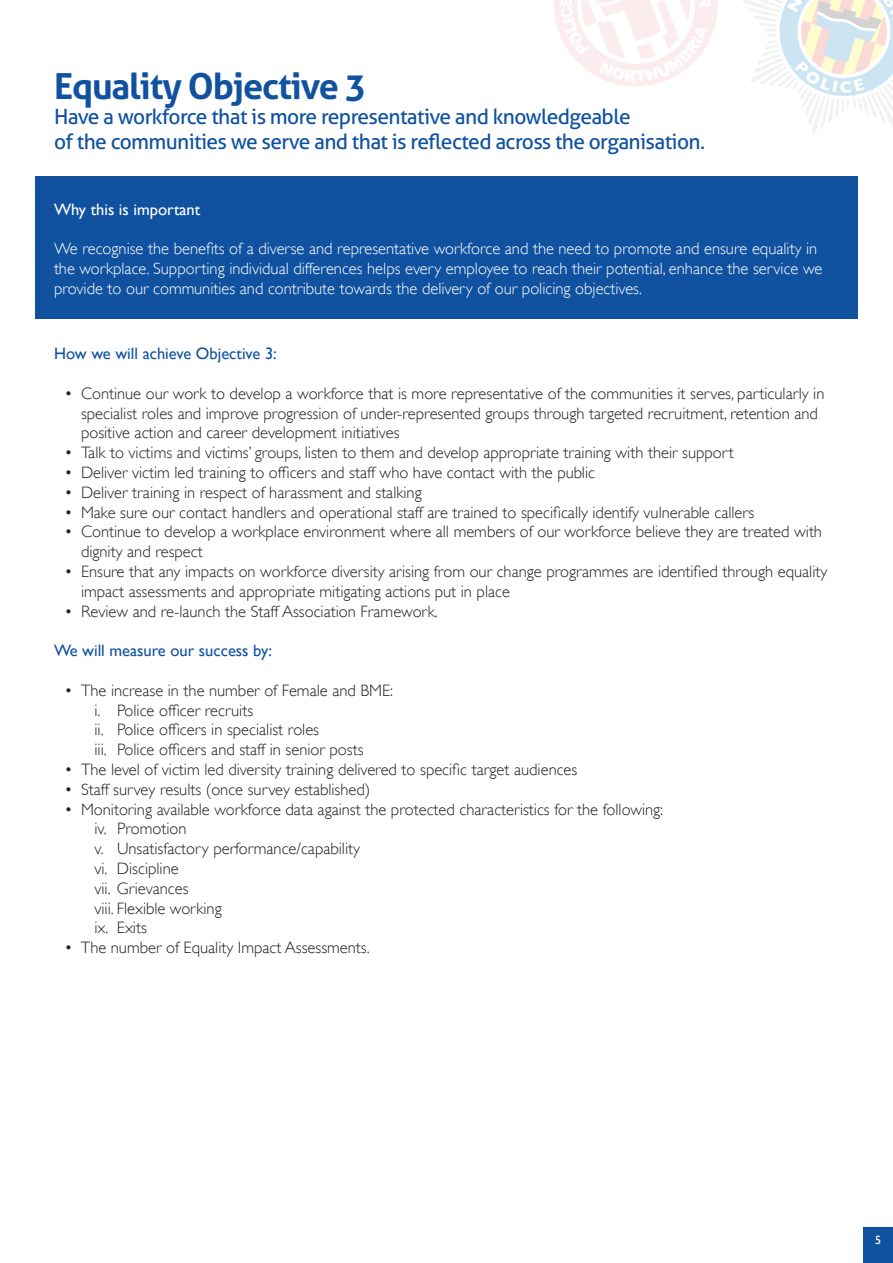
<style>
.page{position:relative;width:893px;height:1263px;background:#fff}
.page>*{position:absolute;margin:0;border:0;box-sizing:border-box;transform-origin:0 0}
.t1{font:700 36px "Aller";letter-spacing:-.03em;color:#1052a0}
.t2{font:21px/25.2px "Aller";letter-spacing:-.03em;color:#1052a0}
.t3{font:300 16.5px/19.8px "Gill Sans";color:#231f20}
.t4{font:300 16.5px/19.8px "Gill Sans";color:#fff}
.t5{font:16.5px "Gill Sans";color:#1052a0}
.t6{font:16.5px "Gill Sans";color:#fff}
.t7{font:12px "Gill Sans";color:#fff}
</style>
<div class="page">
<svg style="left:554px;top:0;width:164px;height:86px"></svg>
<svg style="left:743px;top:0;width:150px;height:133px"></svg>
<div style="left:35px;top:176px;width:822px;height:143px;background:#1052a0"></div>
<div style="left:863px;top:1228px;width:30px;height:35px;background:#1052a0"></div>
<h1 class="t1" style="left:54px;top:64px;width:314px">Equality Objective 3</h1>
<p class="t2" style="left:54px;top:104px;width:652px">Have a workforce that is more representative and knowledgeable<br>of the communities we serve and that is reflected across the organisation.</p>
<p class="t6" style="left:54px;top:200px;width:148px">Why this is important</p>
<p class="t4" style="left:54px;top:238px;width:770px">We recognise the benefits of a diverse and representative workforce and the need to promote and ensure equality in the workplace. Supporting individual differences helps every employee to reach their potential, enhance the service we provide to our communities and contribute towards the delivery of our policing objectives.</p>
<p class="t5" style="left:54px;top:344px;width:224px">How we will achieve Objective 3:</p>
<p class="t3" style="left:81px;top:383px;width:745px;text-indent:-16px">• Continue our work to develop a workforce that is more representative of the communities it serves, particularly in specialist roles and improve progression of under-represented groups through targeted recruitment, retention and positive action and career development initiatives</p>
<p class="t3" style="left:64px;top:442px;width:671px">• Talk to victims and victims’ groups, listen to them and develop appropriate training with their support</p>
<p class="t3" style="left:64px;top:462px;width:532px">• Deliver victim led training to officers and staff who have contact with the public</p>
<p class="t3" style="left:64px;top:482px;width:359px">• Deliver training in respect of harassment and stalking</p>
<p class="t3" style="left:64px;top:501px;width:691px">• Make sure our contact handlers and operational staff are trained to specifically identify vulnerable callers</p>
<p class="t3" style="left:81px;top:521px;width:742px;text-indent:-16px">• Continue to develop a workplace environment where all members of our workforce believe they are treated with dignity and respect</p>
<p class="t3" style="left:81px;top:561px;width:748px;text-indent:-16px">• Ensure that any impacts on workforce diversity arising from our change programmes are identified through equality impact assessments and appropriate mitigating actions put in place</p>
<p class="t3" style="left:64px;top:600px;width:375px">• Review and re-launch the Staff Association Framework.</p>
<p class="t5" style="left:54px;top:641px;width:220px">We will measure our success by:</p>
<p class="t3" style="left:94px;top:680px;width:300px;text-indent:-30px">• The increase in the number of Female and BME: i. Police officer recruits<br>ii. Police officers in specialist roles<br>iii. Police officers and staff in senior posts</p>
<p class="t3" style="left:64px;top:759px;width:514px">• The level of victim led diversity training delivered to specific target audiences</p>
<p class="t3" style="left:64px;top:779px;width:307px">• Staff survey results (once survey established)</p>
<p class="t3" style="left:94px;top:798px;width:570px;text-indent:-30px">• Monitoring available workforce data against the protected characteristics for the following: iv. Promotion<br>v. Unsatisfactory performance/capability<br>vi. Discipline<br>vii. Grievances<br>viii. Flexible working<br>ix. Exits</p>
<p class="t3" style="left:64px;top:937px;width:307px">• The number of Equality Impact Assessments.</p>
<p class="t7" style="left:875px;top:1232px;width:7px">5</p>
</div>
